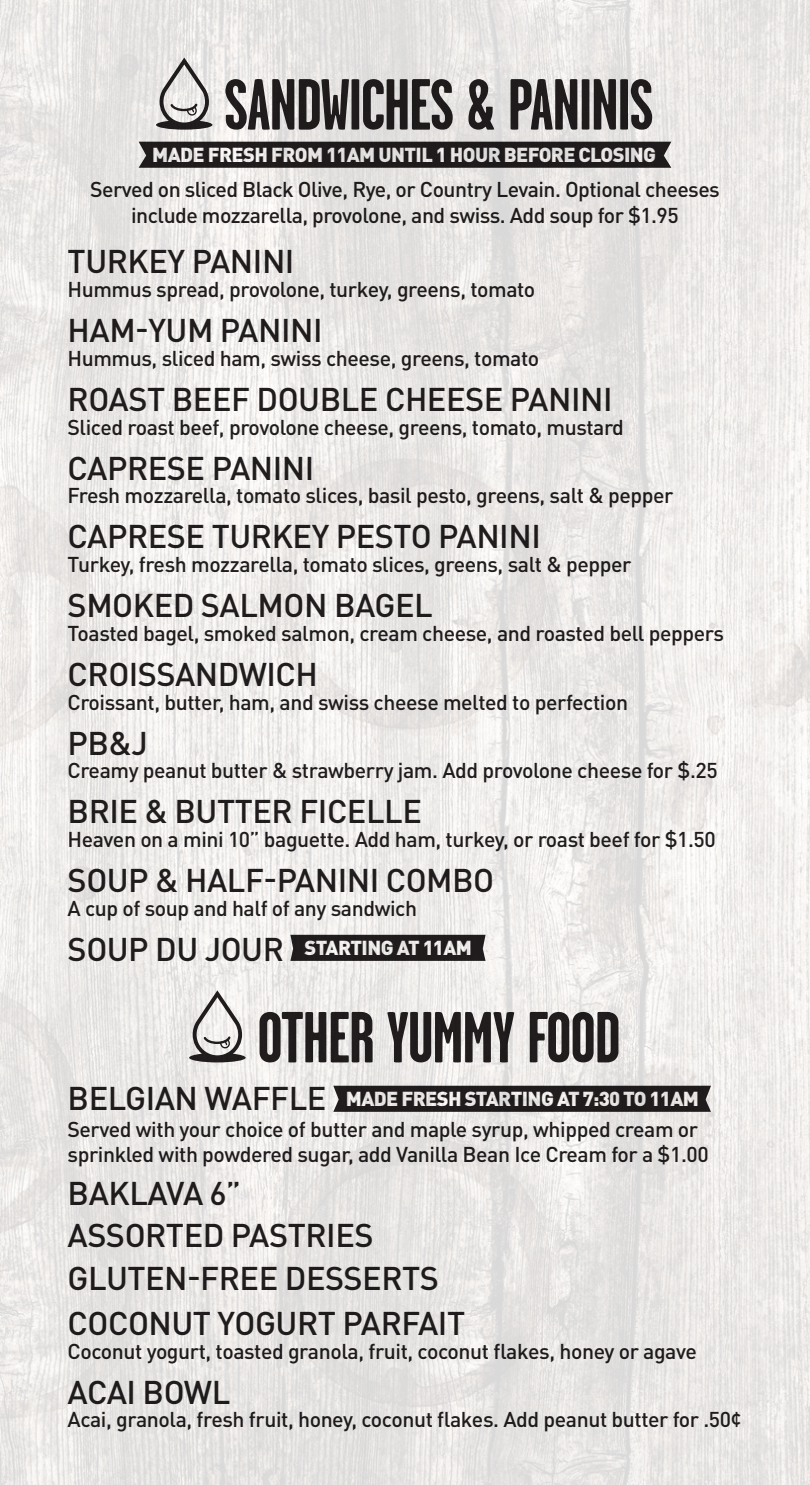
<style>
.page{position:relative;width:810px;height:1485px;background:#fff}
.page>*{position:absolute;margin:0;border:0;box-sizing:border-box;transform-origin:0 0}
.t1{font:700 72.19px "Garage Gothic";letter-spacing:-.02em;color:#231f20}
.t2{font:500 32.5px/43.3px "DIN Pro";letter-spacing:-.015em;color:#231f20}
.t3{font:500 21.25px/26.2px "DIN Pro";letter-spacing:-.02em;color:#231f20;text-align:center}
.t4{font:900 20px "DIN Pro";letter-spacing:-.03em;color:#fff}
.s1{font-weight:500;font-size:32.5px;color:#231f20}
</style>
<div class="page">
<img style="left:0;top:0;width:810px;height:1485px">
<svg style="left:156px;top:58px;width:56px;height:72px;background:#b5b3b2"></svg>
<div style="left:139px;top:142px;width:532px;height:26px;background:#1f1b1c"></div>
<div style="left:290px;top:935px;width:196px;height:26px;background:#201c1d"></div>
<svg style="left:189px;top:990px;width:57px;height:72px"></svg>
<div style="left:333px;top:1086px;width:378px;height:26px;background:#201c1c"></div>
<h1 class="t1" style="left:224px;top:66px;width:431px">SANDWICHES &amp; PANINIS</h1>
<p class="t4" style="left:152px;top:141px;width:505px">MADE FRESH FROM 11AM UNTIL 1 HOUR BEFORE CLOSING</p>
<p class="t3" style="left:90px;top:175px;width:631px">Served on sliced Black Olive, Rye, or Country Levain. Optional cheeses include mozzarella, provolone, and swiss. Add soup for $1.95</p>
<h2 class="t2" style="left:68px;top:239px;width:228px">TURKEY PANINI</h2>
<p class="t3" style="left:68px;top:275px;width:469px">Hummus spread, provolone, turkey, greens, tomato</p>
<h2 class="t2" style="left:68px;top:307px;width:257px">HAM-YUM PANINI</h2>
<p class="t3" style="left:68px;top:344px;width:473px">Hummus, sliced ham, swiss cheese, greens, tomato</p>
<h2 class="t2" style="left:68px;top:376px;width:547px">ROAST BEEF DOUBLE CHEESE PANINI</h2>
<p class="t3" style="left:68px;top:413px;width:558px">Sliced roast beef, provolone cheese, greens, tomato, mustard</p>
<h2 class="t2" style="left:68px;top:445px;width:248px">CAPRESE PANINI</h2>
<p class="t3" style="left:68px;top:482px;width:608px">Fresh mozzarella, tomato slices, basil pesto, greens, salt &amp; pepper</p>
<h2 class="t2" style="left:68px;top:514px;width:475px">CAPRESE TURKEY PESTO PANINI</h2>
<p class="t3" style="left:68px;top:550px;width:566px">Turkey, fresh mozzarella, tomato slices, greens, salt &amp; pepper</p>
<h2 class="t2" style="left:68px;top:582px;width:367px">SMOKED SALMON BAGEL</h2>
<p class="t3" style="left:68px;top:619px;width:658px">Toasted bagel, smoked salmon, cream cheese, and roasted bell peppers</p>
<h2 class="t2" style="left:68px;top:651px;width:252px">CROISSANDWICH</h2>
<p class="t3" style="left:68px;top:688px;width:562px">Croissant, butter, ham, and swiss cheese melted to perfection</p>
<h2 class="t2" style="left:68px;top:720px;width:82px">PB&amp;J</h2>
<p class="t3" style="left:68px;top:757px;width:652px">Creamy peanut butter &amp; strawberry jam. Add provolone cheese for $.25</p>
<h2 class="t2" style="left:68px;top:789px;width:356px">BRIE &amp; BUTTER FICELLE</h2>
<p class="t3" style="left:68px;top:825px;width:650px">Heaven on a mini 10” baguette. Add ham, turkey, or roast beef for $1.50</p>
<h2 class="t2" style="left:68px;top:857px;width:428px">SOUP &amp; HALF-PANINI COMBO</h2>
<p class="t3" style="left:68px;top:894px;width:351px">A cup of soup and half of any sandwich</p>
<p class="t4" style="left:68px;top:934px;width:406px"><span class="s1">SOUP DU JOUR</span> STARTING AT 11AM</p>
<h1 class="t1" style="left:257px;top:999px;width:365px">OTHER YUMMY FOOD</h1>
<p class="t4" style="left:68px;top:1085px;width:633px"><span class="s1">BELGIAN WAFFLE</span> MADE FRESH STARTING AT 7:30 TO 11AM</p>
<p class="t3" style="left:68px;top:1116px;width:643px;line-height:25px;text-align:left">Served with your choice of butter and maple syrup, whipped cream or sprinkled with powdered sugar, add Vanilla Bean Ice Cream for a $1.00</p>
<h2 class="t2" style="left:68px;top:1170px;width:399px">BAKLAVA 6”<br>ASSORTED PASTRIES<br>GLUTEN-FREE DESSERTS<br>COCONUT YOGURT PARFAIT</h2>
<p class="t3" style="left:68px;top:1337px;width:631px">Coconut yogurt, toasted granola, fruit, coconut flakes, honey or agave</p>
<h2 class="t2" style="left:68px;top:1369px;width:164px">ACAI BOWL</h2>
<p class="t3" style="left:68px;top:1406px;width:675px">Acai, granola, fresh fruit, honey, coconut flakes. Add peanut butter for .50¢</p>
</div>
